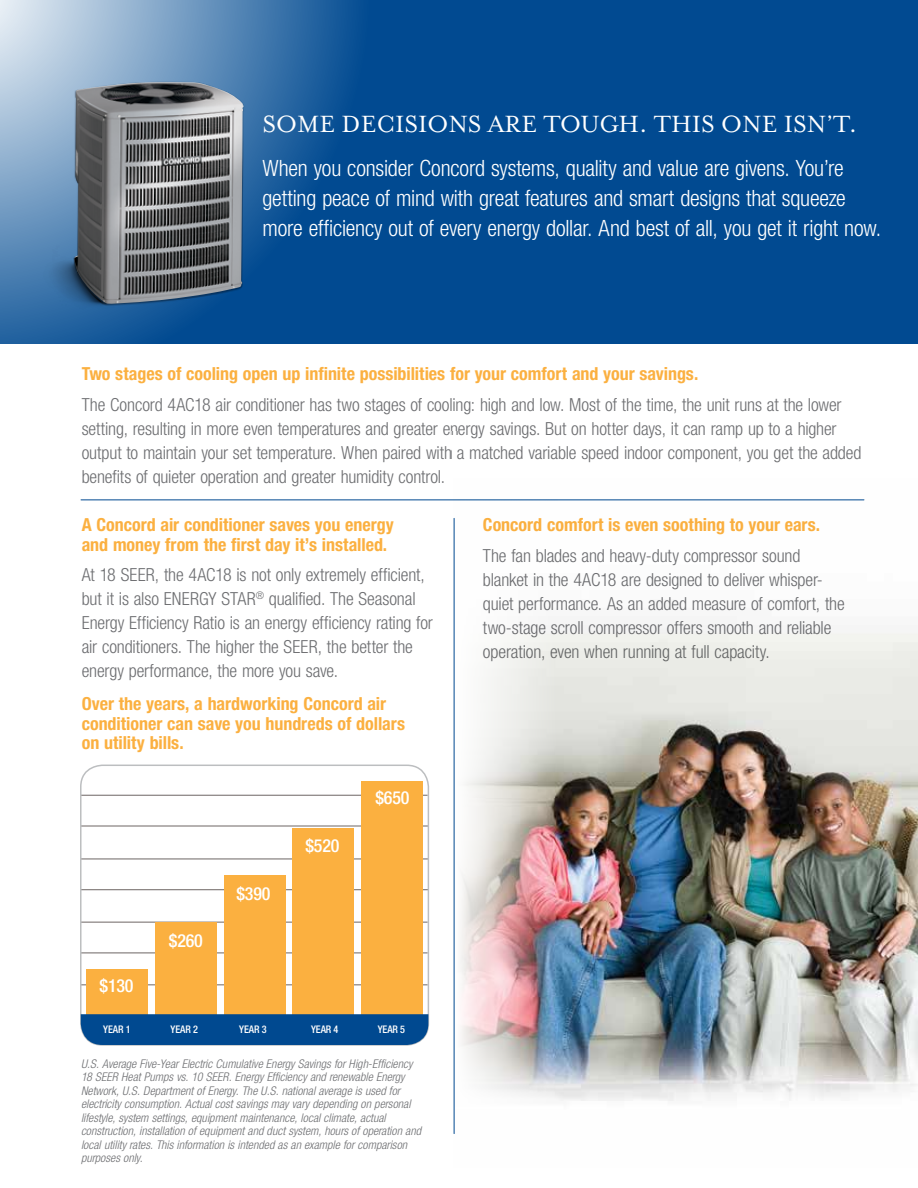
<style>
.page{position:relative;width:918px;height:1188px;background:#fff}
.page>*{position:absolute;margin:0;border:0;box-sizing:border-box;transform-origin:0 0}
.t1{font:27px "Mrs Eaves Roman";color:#fff}
.t2{font:300 condensed 22.5px/30px "Helvetica Neue LT Std";letter-spacing:-.01em;color:#fff}
.t3{font:300 condensed 18px/24px "Helvetica Neue LT Std";letter-spacing:-.01em;color:#6d6e71}
.t4{font:700 condensed 18px/19.5px "Helvetica Neue LT Std";color:#fbb040}
.t5{font:500 condensed 18px "Helvetica Neue LT Std";letter-spacing:-.01em;color:#fff}
.t6{font:italic 300 condensed 12px/13.5px "Helvetica Neue LT Std";letter-spacing:.005em;color:#6d6e71}
.t7{font:500 condensed 10.5px "Helvetica Neue LT Std";letter-spacing:-.01em;color:#fff}
</style>
<div class="page">
<svg style="left:1px;top:0;width:917px;height:343px;background:#115598"></svg>
<hr style="left:81px;top:500px;width:783px;height:1px;background:#004990">
<img style="left:39px;top:63px;width:230px;height:261px">
<img style="left:454px;top:499px;width:464px;height:635px">
<img style="left:75px;top:82px;width:169px;height:222px">
<hr style="left:81px;top:985px;width:347px;height:1px;background:#6d6563">
<hr style="left:81px;top:953px;width:347px;height:1px;background:#6d6563">
<hr style="left:81px;top:922px;width:347px;height:1px;background:#6d6563">
<hr style="left:81px;top:859px;width:347px;height:1px;background:#6d6563">
<hr style="left:81px;top:889px;width:348px;height:1px;background:#6d6563">
<hr style="left:81px;top:795px;width:347px;height:1px;background:#6d6563">
<hr style="left:81px;top:826px;width:348px;height:1px;background:#6d6563">
<div style="left:80px;top:765px;width:349px;height:281px;border:2px solid #bcbec0;border-radius:22px"></div>
<div style="left:293px;top:828px;width:61px;height:187px;background:#fbb040"></div>
<div style="left:224px;top:875px;width:61px;height:140px;background:#fbb040"></div>
<div style="left:155px;top:922px;width:61px;height:93px;background:#fbb040"></div>
<div style="left:87px;top:969px;width:61px;height:46px;background:#fbb040"></div>
<div style="left:361px;top:781px;width:61px;height:234px;background:#fbb040"></div>
<div style="left:81px;top:1014px;width:347px;height:31px;background:#004990"></div>
<h1 class="t1" style="left:262px;top:110px;width:596px">SOME DECISIONS ARE TOUGH. THIS ONE ISN’T.</h1>
<p class="t2" style="left:262px;top:153px;width:620px">When you consider Concord systems, quality and value are givens. You’re getting peace of mind with great features and smart designs that squeeze more efficiency out of every energy dollar. And best of all, you get it right now.</p>
<p class="t4" style="left:82px;top:364px;width:618px">Two stages of cooling open up infinite possibilities for your comfort and your savings.</p>
<p class="t3" style="left:82px;top:392px;width:781px">The Concord 4AC18 air conditioner has two stages of cooling: high and low. Most of the time, the unit runs at the lower setting, resulting in more even temperatures and greater energy savings. But on hotter days, it can ramp up to a higher output to maintain your set temperature. When paired with a matched variable speed indoor component, you get the added benefits of quieter operation and greater humidity control.</p>
<p class="t4" style="left:82px;top:515px;width:314px">A Concord air conditioner saves you energy and money from the first day it’s installed.</p>
<p class="t3" style="left:82px;top:563px;width:353px">At 18 SEER, the 4AC18 is not only extremely efficient, but it is also ENERGY STAR<sup>®</sup> qualified. The Seasonal Energy Efficiency Ratio is an energy efficiency rating for air conditioners. The higher the SEER, the better the energy performance, the more you save.</p>
<p class="t4" style="left:82px;top:694px;width:325px">Over the years, a hardworking Concord air conditioner can save you hundreds of dollars on utility bills.</p>
<p class="t4" style="left:483px;top:515px;width:339px">Concord comfort is even soothing to your ears.</p>
<p class="t3" style="left:483px;top:543px;width:363px">The fan blades and heavy-duty compressor sound blanket in the 4AC18 are designed to deliver whisper&shy;quiet performance. As an added measure of comfort, the two-stage scroll compressor offers smooth and reliable operation, even when running at full capacity.</p>
<p class="t5" style="left:100px;top:975px;width:36px">$130</p>
<p class="t5" style="left:169px;top:929px;width:36px">$260</p>
<p class="t5" style="left:236px;top:882px;width:36px">$390</p>
<p class="t5" style="left:305px;top:835px;width:36px">$520</p>
<p class="t5" style="left:375px;top:787px;width:36px">$650</p>
<p class="t7" style="left:103px;top:1023px;width:29px">YEAR 1</p>
<p class="t7" style="left:171px;top:1023px;width:29px">YEAR 2</p>
<p class="t7" style="left:239px;top:1023px;width:29px">YEAR 3</p>
<p class="t7" style="left:311px;top:1023px;width:29px">YEAR 4</p>
<p class="t7" style="left:378px;top:1023px;width:29px">YEAR 5</p>
<p class="t6" style="left:81px;top:1057px;width:342px">U.S. Average Five-Year Electric Cumulative Energy Savings for High-Efficiency 18 SEER Heat Pumps vs. 10 SEER. Energy Efficiency and renewable Energy Network, U.S. Department of Energy. The U.S. national average is used for electricity consumption. Actual cost savings may vary depending on personal lifestyle, system settings, equipment maintenance, local climate, actual construction, installation of equipment and duct system, hours of operation and local utility rates. This information is intended as an example for comparison purposes only.</p>
</div>
